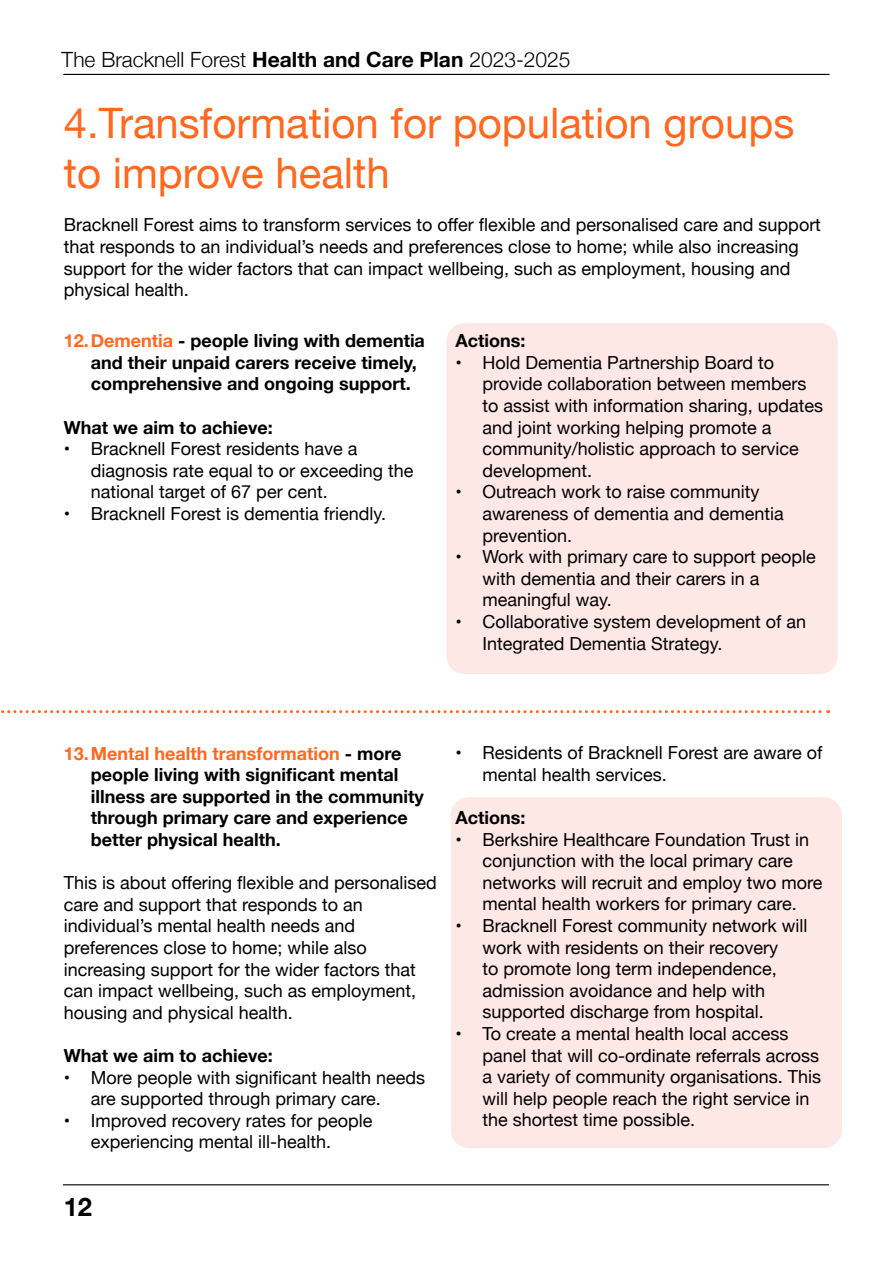
<style>
.page{position:relative;width:893px;height:1263px;background:#fff}
.page>*{position:absolute;margin:0;border:0;box-sizing:border-box;transform-origin:0 0}
.t1{font:42px "Helvetica Neue";color:#ff681e}
.t2{font:700 25.5px "Helvetica Neue";color:#000}
.t3{font:300 21px "Helvetica Neue";color:#000}
.Body{font:18px/21.6px "Helvetica Neue";color:#000}
.Body-2{font:700 18px/21.6px "Helvetica Neue";color:#000}
.s1{font-weight:700}
.s2{color:#ff681e}
</style>
<div class="page">
<hr style="left:64px;top:74px;width:765px;height:1px;background:#000">
<hr style="left:63px;top:1184px;width:766px;height:1px;background:#000">
<div style="left:451px;top:797px;width:391px;height:351px;background:#fee8e6;border-radius:18px"></div>
<div style="left:446px;top:323px;width:392px;height:351px;background:#fee8e6;border-radius:18px"></div>
<svg style="left:1px;top:710px;width:828px;height:3px"></svg>
<p class="t3" style="left:62px;top:43px;width:510px">The Bracknell Forest <span class="s1">Health and Care Plan</span> 2023-2025</p>
<h3 class="t1" style="left:64px;top:93px;width:732px">4.Transformation for population groups</h3>
<h3 class="t1" style="left:64px;top:143px;width:327px">to improve health</h3>
<p class="Body" style="left:64px;top:215px;width:759px">Bracknell Forest aims to transform services to offer flexible and personalised care and support that responds to an individual’s needs and preferences close to home; while also increasing support for the wider factors that can impact wellbeing, such as employment, housing and physical health.</p>
<p class="Body-2" style="left:91px;top:330px;width:336px;text-indent:-27px"><span class="s2">12.Dementia</span> - people living with dementia and their unpaid carers receive timely, comprehensive and ongoing support.</p>
<p class="Body-2" style="left:64px;top:417px;width:210px">What we aim to achieve:</p>
<p class="Body" style="left:91px;top:439px;width:324px;text-indent:-27px">• Bracknell Forest residents have a diagnosis rate equal to or exceeding the national target of 67 per cent.</p>
<p class="Body" style="left:64px;top:504px;width:324px">• Bracknell Forest is dementia friendly.</p>
<p class="Body-2" style="left:455px;top:330px;width:71px">Actions:</p>
<p class="Body" style="left:482px;top:353px;width:342px;text-indent:-27px">• Hold Dementia Partnership Board to provide collaboration between members to assist with information sharing, updates and joint working helping promote a community/holistic approach to service development.</p>
<p class="Body" style="left:482px;top:482px;width:303px;text-indent:-27px">• Outreach work to raise community awareness of dementia and dementia prevention.</p>
<p class="Body" style="left:482px;top:547px;width:335px;text-indent:-27px">• Work with primary care to support people with dementia and their carers in a meaningful way.</p>
<p class="Body" style="left:482px;top:612px;width:325px;text-indent:-27px">• Collaborative system development of an<br>Integrated Dementia Strategy.</p>
<p class="Body-2" style="left:91px;top:743px;width:334px;text-indent:-27px"><span class="s2">13.Mental health transformation</span> - more people living with significant mental illness are supported in the community through primary care and experience better physical health.</p>
<p class="Body" style="left:64px;top:873px;width:375px">This is about offering flexible and personalised care and support that responds to an individual’s mental health needs and preferences close to home; while also increasing support for the wider factors that can impact wellbeing, such as employment, housing and physical health.</p>
<p class="Body-2" style="left:64px;top:1045px;width:210px">What we aim to achieve:</p>
<p class="Body" style="left:91px;top:1067px;width:336px;text-indent:-27px">• More people with significant health needs are supported through primary care.</p>
<p class="Body" style="left:91px;top:1111px;width:283px;text-indent:-27px">• Improved recovery rates for people experiencing mental ill-health.</p>
<h2 class="t2" style="left:64px;top:1186px;width:30px">12</h2>
<p class="Body" style="left:482px;top:743px;width:341px;text-indent:-27px">• Residents of Bracknell Forest are aware of mental health services.</p>
<p class="Body-2" style="left:455px;top:807px;width:71px">Actions:</p>
<p class="Body" style="left:482px;top:829px;width:342px;text-indent:-27px">• Berkshire Healthcare Foundation Trust in conjunction with the local primary care networks will recruit and employ two more mental health workers for primary care.</p>
<p class="Body" style="left:482px;top:916px;width:327px;text-indent:-27px">• Bracknell Forest community network will work with residents on their recovery<br>to promote long term independence, admission avoidance and help with supported discharge from hospital.</p>
<p class="Body" style="left:482px;top:1024px;width:340px;text-indent:-27px">• To create a mental health local access panel that will co-ordinate referrals across a variety of community organisations. This will help people reach the right service in the shortest time possible.</p>
</div>
